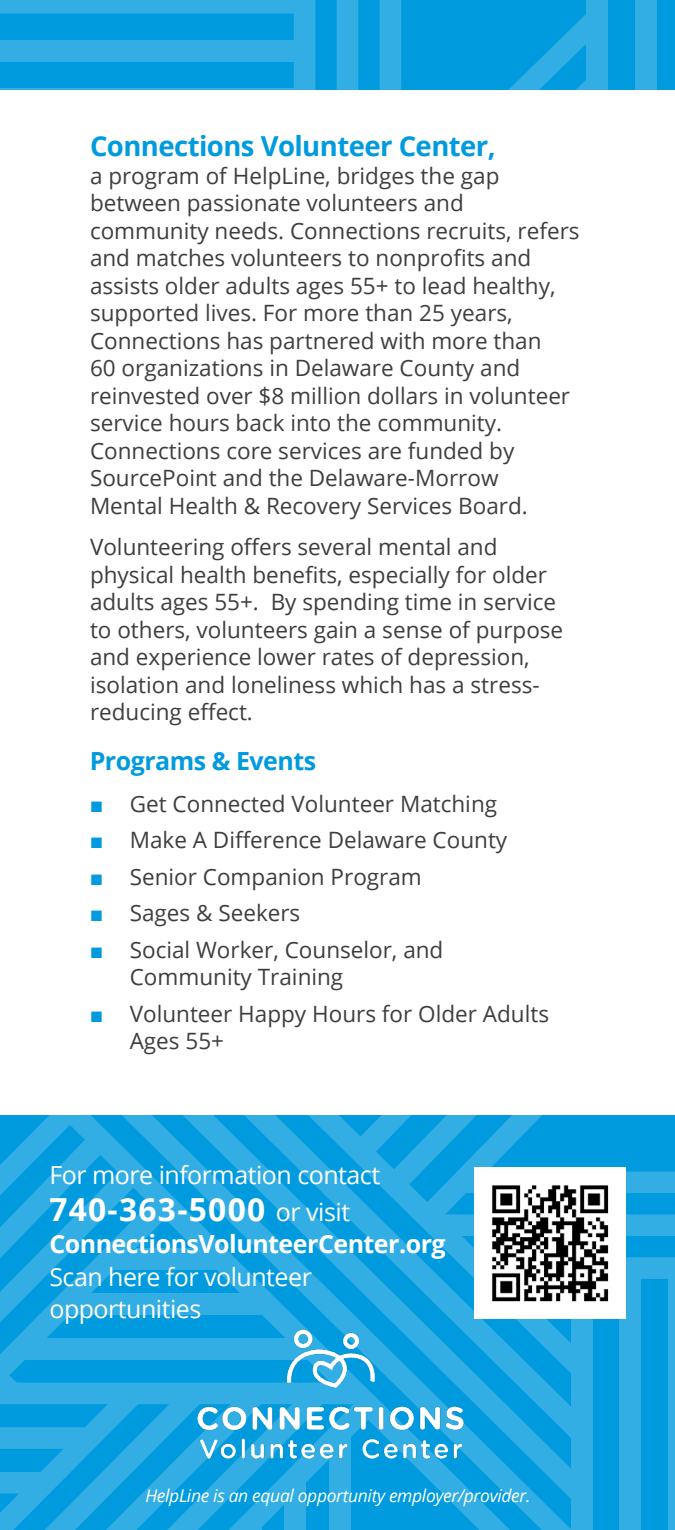
<style>
.page{position:relative;width:675px;height:1530px;background:#fff}
.page>*{position:absolute;margin:0;border:0;box-sizing:border-box;transform-origin:0 0}
.t1{font:700 31.75px "Open Sans";letter-spacing:.04em;color:#fff}
.Body{font:700 27.5px "Open Sans";letter-spacing:-.02em;color:#009bde}
.t2{font:25px/32.5px "Open Sans";letter-spacing:-.02em;color:#fff}
.t3{font:700 25px "Open Sans";letter-spacing:-.02em;color:#fff}
.Body-2{font:700 25px "Open Sans";letter-spacing:-.02em;color:#009bde}
.Body-3{font:22.5px/27.5px "Open Sans";color:#3e3e3f}
.t4{font:italic 17.5px "Open Sans";letter-spacing:-.02em;color:#fff}
.s1{font-family:"Arial";color:#009bde}
.s2{font-weight:400;font-size:25px}
</style>
<div class="page">
<svg style="left:0;top:1115px;width:675px;height:415px;background:#15a3e0"></svg>
<svg style="left:60px;top:1115px;width:485px;height:415px;background:#19a4e1"></svg>
<div style="left:571px;top:1279px;width:22px;height:251px;background:#32aee4"></div>
<div style="left:0;top:0;width:675px;height:90px;background:#009bde"></div>
<div style="left:380px;top:0;width:21px;height:90px;background:#32aee4"></div>
<div style="left:337px;top:0;width:21px;height:90px;background:#32aee4"></div>
<svg style="left:0;top:0;width:315px;height:90px"></svg>
<svg style="left:508px;top:14px;width:78px;height:76px"></svg>
<div style="left:586px;top:0;width:22px;height:90px;background:#32aee4"></div>
<div style="left:635px;top:0;width:22px;height:90px;background:#32aee4"></div>
<hr style="left:0;top:89px;width:294px;height:1px;background:#fff">
<div style="left:474px;top:1168px;width:152px;height:151px;background:#fff"></div>
<img style="left:492px;top:1185px;width:117px;height:117px">
<img style="left:90px;top:1287px;width:486px;height:219px">
<p class="Body" style="left:90px;top:127px;width:407px">Connections Volunteer Center,</p>
<p class="Body-3" style="left:90px;top:161px;width:491px">a program of HelpLine, bridges the gap between passionate volunteers and community needs. Connections recruits, refers and matches volunteers to nonprofits and assists older adults ages 55+ to lead healthy, supported lives. For more than 25 years, Connections has partnered with more than<br>60 organizations in Delaware County and reinvested over $8 million dollars in volunteer service hours back into the community.<br>Connections core services are funded by SourcePoint and the Delaware-Morrow<br>Mental Health &amp; Recovery Services Board.</p>
<p class="Body-3" style="left:90px;top:533px;width:475px">Volunteering offers several mental and physical health benefits, especially for older adults ages 55+. By spending time in service to others, volunteers gain a sense of purpose and experience lower rates of depression, isolation and loneliness which has a stress&shy;reducing effect.</p>
<p class="Body-2" style="left:90px;top:743px;width:228px">Programs &amp; Events</p>
<p class="Body-3" style="left:90px;top:789px;width:409px"><span class="s1">■</span> Get Connected Volunteer Matching</p>
<p class="Body-3" style="left:90px;top:826px;width:419px"><span class="s1">■</span> Make A Difference Delaware County</p>
<p class="Body-3" style="left:90px;top:862px;width:334px"><span class="s1">■</span> Senior Companion Program</p>
<p class="Body-3" style="left:90px;top:899px;width:212px"><span class="s1">■</span> Sages &amp; Seekers</p>
<p class="Body-3" style="left:130px;top:935px;width:315px;text-indent:-40px"><span class="s1">■</span> Social Worker, Counselor, and<br>Community Training</p>
<p class="Body-3" style="left:130px;top:999px;width:421px;text-indent:-40px"><span class="s1">■</span> Volunteer Happy Hours for Older Adults<br>Ages 55+</p>
<p class="t2" style="left:49px;top:1158px;width:332px">For more information contact</p>
<p class="t1" style="left:49px;top:1187px;width:302px">740-363-5000 <span class="s2">or visit</span></p>
<p class="t3" style="left:49px;top:1227px;width:398px">ConnectionsVolunteerCenter.org</p>
<p class="t2" style="left:49px;top:1260px;width:264px">Scan here for volunteer opportunities</p>
<p class="t4" style="left:145px;top:1483px;width:387px">HelpLine is an equal opportunity employer/provider.</p>
</div>
